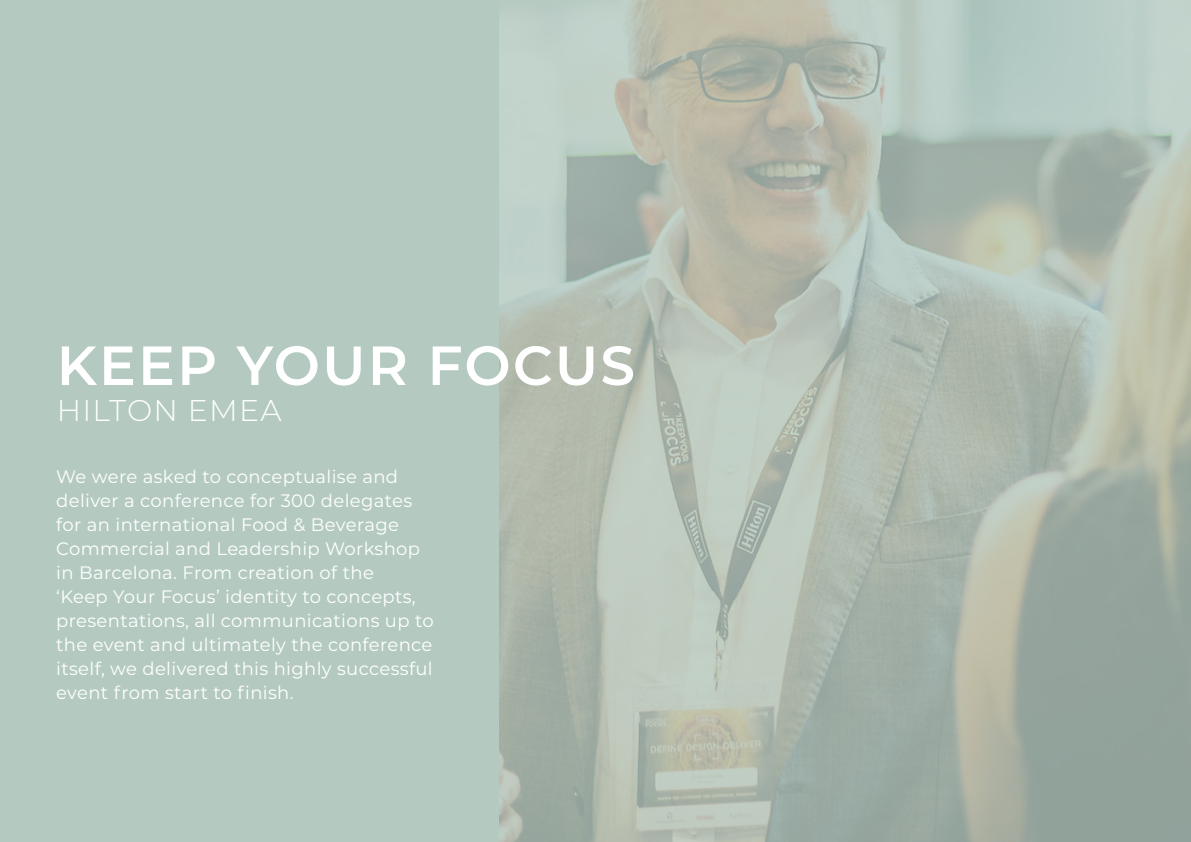
<style>
.page{position:relative;width:1191px;height:842px;background:#b4cac1}
.page>*{position:absolute;margin:0;border:0;box-sizing:border-box;transform-origin:0 0}
.t1{font:600 55px "Montserrat";letter-spacing:.04em;color:#fff}
.t2{font:300 30px "Montserrat";letter-spacing:.04em;color:#fff}
.t3{font:18px/24px "Montserrat";letter-spacing:.02em;color:#fff}
</style>
<div class="page">
<img style="left:499px;top:0;width:692px;height:842px">
<p class="t1" style="left:57px;top:326px;width:580px">KEEP YOUR FOCUS</p>
<p class="t2" style="left:57px;top:390px;width:226px">HILTON EMEA</p>
<p class="t3" style="left:56px;top:464px;width:379px">We were asked to conceptualise and deliver a conference for 300 delegates for an international Food &amp; Beverage Commercial and Leadership Workshop in Barcelona. From creation of the<br>‘Keep Your Focus’ identity to concepts, presentations, all communications up to the event and ultimately the conference itself, we delivered this highly successful event from start to finish.</p>
</div>
